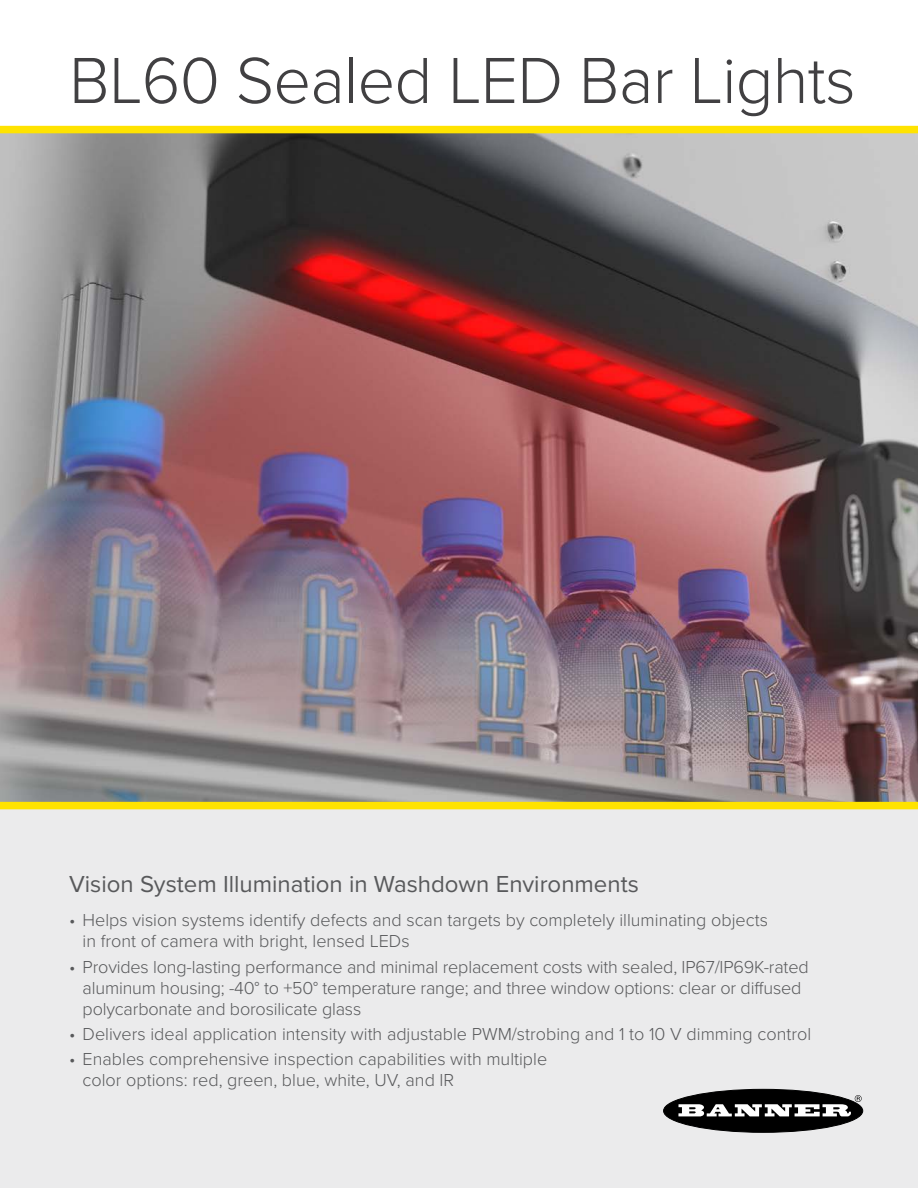
<style>
.page{position:relative;width:918px;height:1188px;background:#fff}
.page>*{position:absolute;margin:0;border:0;box-sizing:border-box;transform-origin:0 0}
.t1{font:300 67.5px "Proxima Nova";letter-spacing:-.01em;color:#414042}
.t2{font:24px "Proxima Nova";color:#58595b}
.t3{font:300 18px/21px "Proxima Nova";color:#58595b}
</style>
<div class="page">
<img style="left:0;top:134px;width:918px;height:668px">
<div style="left:0;top:806px;width:918px;height:382px;background:#ebebec"></div>
<div style="left:0;top:802px;width:918px;height:7px;background:#ffe300"></div>
<div style="left:0;top:126px;width:918px;height:7px;background:#ffe300"></div>
<div style="left:664px;top:1089px;width:199px;height:43px;background:#000;border-radius:50%"></div>
<div style="left:663px;top:1089px;width:200px;height:44px;border:1px solid #000;border-radius:50%"></div>
<svg style="left:678px;top:1095px;width:184px;height:21px"></svg>
<h1 class="t1" style="left:69px;top:30px;width:788px">BL60 Sealed LED Bar Lights</h1>
<h2 class="t2" style="left:69px;top:866px;width:571px">Vision System Illumination in Washdown Environments</h2>
<p class="t3" style="left:83px;top:909px;width:687px;text-indent:-14px">• Helps vision systems identify defects and scan targets by completely illuminating objects in front of camera with bright, lensed LEDs</p>
<p class="t3" style="left:83px;top:955px;width:728px;text-indent:-14px">• Provides long-lasting performance and minimal replacement costs with sealed, IP67/IP69K-rated aluminum housing; -40° to +50° temperature range; and three window options: clear or diffused polycarbonate and borosilicate glass</p>
<p class="t3" style="left:69px;top:1022px;width:744px">• Delivers ideal application intensity with adjustable PWM/strobing and 1 to 10 V dimming control</p>
<p class="t3" style="left:83px;top:1048px;width:466px;text-indent:-14px">• Enables comprehensive inspection capabilities with multiple color options: red, green, blue, white, UV, and IR</p>
</div>
